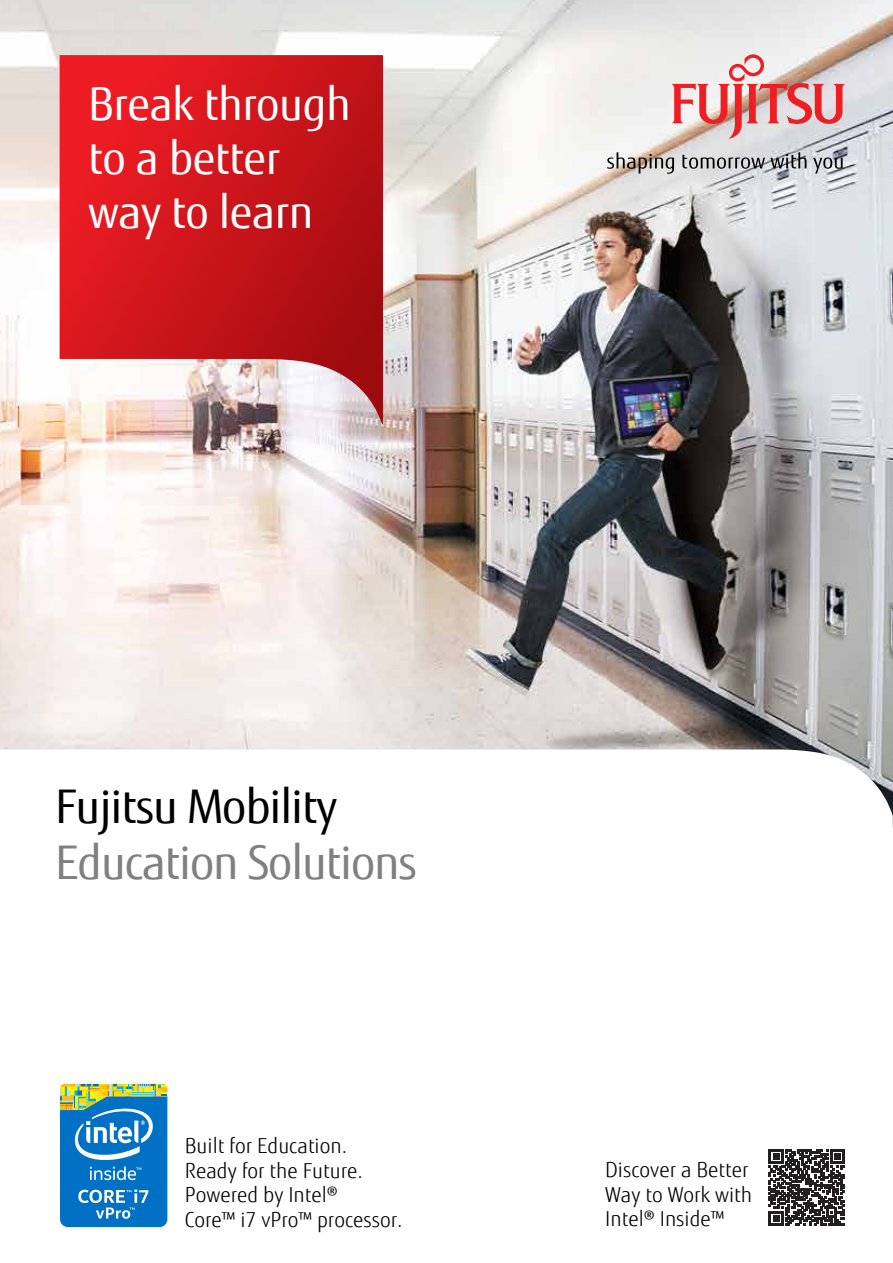
<style>
.page{position:relative;width:893px;height:1263px;background:#fff}
.page>*{position:absolute;margin:0;border:0;box-sizing:border-box;transform-origin:0 0}
.t1{font:46.5px "Fujitsu Sans";letter-spacing:-.025em;color:#808080}
.t2{font:46.5px "Fujitsu Sans";letter-spacing:-.025em;color:#000}
.t3{font:45px/54px "Fujitsu Sans";letter-spacing:-.01em;color:#fff}
.t4{font:300 20.7px/24.8px "Fujitsu Sans";color:#000}
</style>
<div class="page">
<img style="left:0;top:0;width:893px;height:749px">
<svg style="left:0;top:749px;width:893px;height:78px"></svg>
<svg style="left:60px;top:55px;width:323px;height:369px;background:#cf3439"></svg>
<svg style="left:672px;top:54px;width:173px;height:85px;background:#e1aead"></svg>
<svg style="left:607px;top:152px;width:67px;height:22px"></svg>
<svg style="left:682px;top:152px;width:161px;height:22px;background:#acaeb1"></svg>
<svg style="left:60px;top:1084px;width:107px;height:143px;background:#378dbe"></svg>
<svg style="left:769px;top:1149px;width:76px;height:76px"></svg>
<h2 class="t3" style="left:88px;top:77px;width:264px">Break through to a better way to learn</h2>
<h1 class="t2" style="left:55px;top:777px;width:284px">Fujitsu Mobility</h1>
<h1 class="t1" style="left:55px;top:833px;width:364px">Education Solutions</h1>
<p class="t4" style="left:185px;top:1133px;width:219px">Built for Education.<br>Ready for the Future.<br>Powered by Intel®<br>Core™ i7 vPro™ processor.</p>
<p class="t4" style="left:605px;top:1157px;width:148px">Discover a Better<br>Way to Work with<br>Intel® Inside™</p>
</div>
